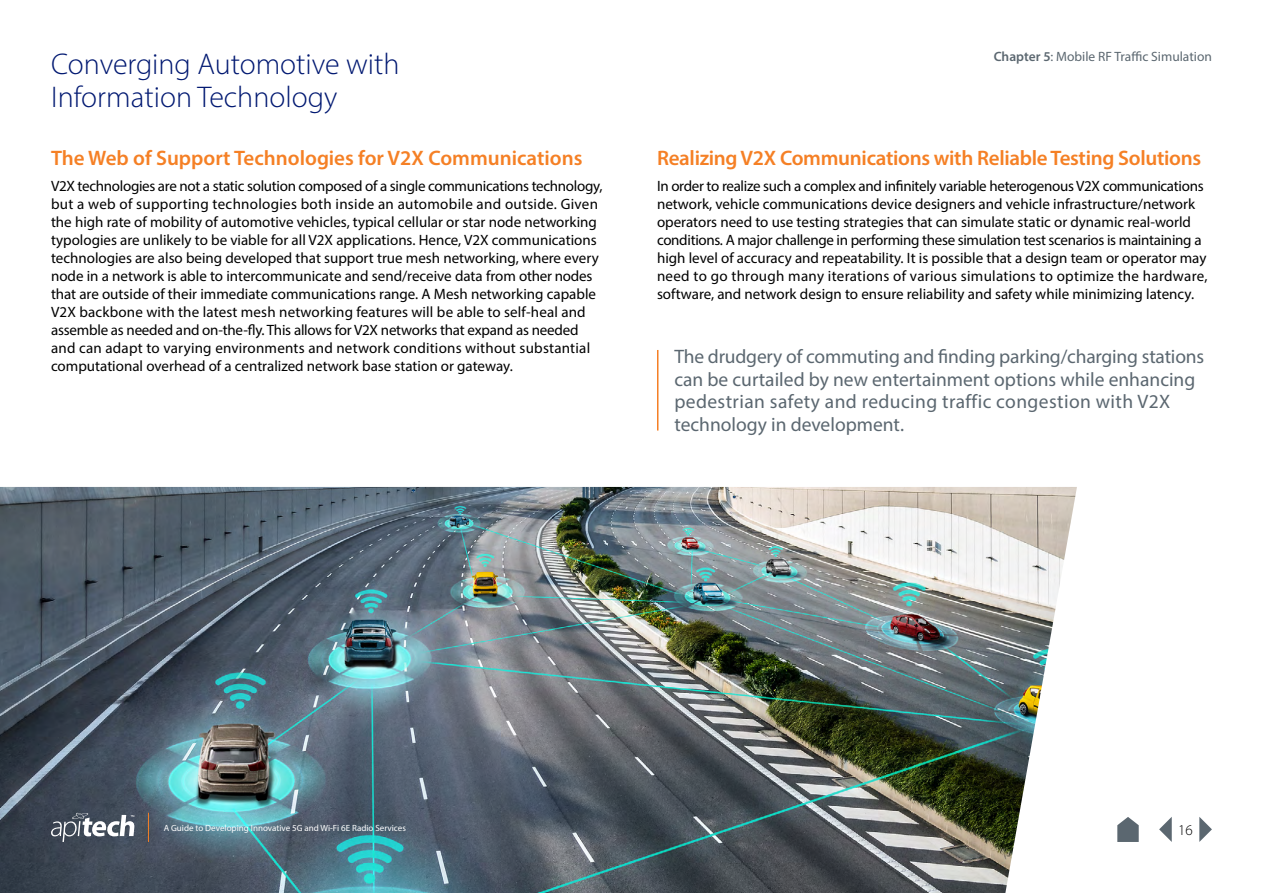
<style>
.page{position:relative;width:1263px;height:893px;background:#fff}
.page>*{position:absolute;margin:0;border:0;box-sizing:border-box;transform-origin:0 0}
.t1{font:300 30px/33px "Myriad Pro";color:#001871}
.t2{font:600 21px "Myriad Pro";letter-spacing:-.015em;color:#f58025}
.t3{font:19.5px/22.5px "Myriad Pro";color:#5b6770}
.t4{font:15px/18px "Myriad Pro";color:#000}
.t5{font:300 15px "Myriad Pro";color:#000}
.t6{font:13.5px "Myriad Pro";color:#5b6770}
.t7{font:9px "Myriad Pro";color:#fff}
.s1{font-weight:600}
</style>
<div class="page">
<hr style="left:657px;top:350px;width:1px;height:81px;background:#f58025">
<img style="left:0;top:487px;width:1077px;height:406px">
<svg style="left:1199px;top:817px;width:13px;height:25px"></svg>
<svg style="left:1159px;top:817px;width:13px;height:25px"></svg>
<svg style="left:1117px;top:817px;width:22px;height:25px"></svg>
<svg style="left:51px;top:812px;width:84px;height:30px"></svg>
<svg style="left:148px;top:813px;width:1px;height:29px"></svg>
<h1 class="t1" style="left:51px;top:47px;width:350px">Converging Automotive with<br>Information Technology</h1>
<h2 class="t2" style="left:51px;top:144px;width:533px">The Web of Support Technologies for V2X Communications</h2>
<p class="t4" style="left:51px;top:177px;width:553px">V2X technologies are not a static solution composed of a single communications technology, but a web of supporting technologies both inside an automobile and outside. Given the high rate of mobility of automotive vehicles, typical cellular or star node networking typologies are unlikely to be viable for all V2X applications. Hence, V2X communications technologies are also being developed that support true mesh networking, where every node in a network is able to intercommunicate and send/receive data from other nodes that are outside of their immediate communications range. A Mesh networking capable V2X backbone with the latest mesh networking features will be able to self-heal and assemble as needed and on-the-fly. This allows for V2X networks that expand as needed and can adapt to varying environments and network conditions without substantial computational overhead of a centralized network base station or gateway.</p>
<p class="t6" style="left:994px;top:48px;width:220px"><span class="s1">Chapter 5</span>: Mobile RF Traffic Simulation</p>
<h2 class="t2" style="left:657px;top:144px;width:546px">Realizing V2X Communications with Reliable Testing Solutions</h2>
<p class="t4" style="left:657px;top:177px;width:552px">In order to realize such a complex and infinitely variable heterogenous V2X communications network, vehicle communications device designers and vehicle infrastructure/network operators need to use testing strategies that can simulate static or dynamic real-world conditions. A major challenge in performing these simulation test scenarios is maintaining a high level of accuracy and repeatability. It is possible that a design team or operator may need to go through many iterations of various simulations to optimize the hardware, software, and network design to ensure reliability and safety while minimizing latency.</p>
<h3 class="t3" style="left:674px;top:345px;width:531px">The drudgery of commuting and finding parking/charging stations can be curtailed by new entertainment options while enhancing pedestrian safety and reducing traffic congestion with V2X technology in development.</h3>
<p class="t7" style="left:164px;top:822px;width:244px">A Guide to Developing Innovative 5G and Wi-Fi 6E Radio Services</p>
<p class="t5" style="left:1178px;top:821px;width:16px">16</p>
</div>
